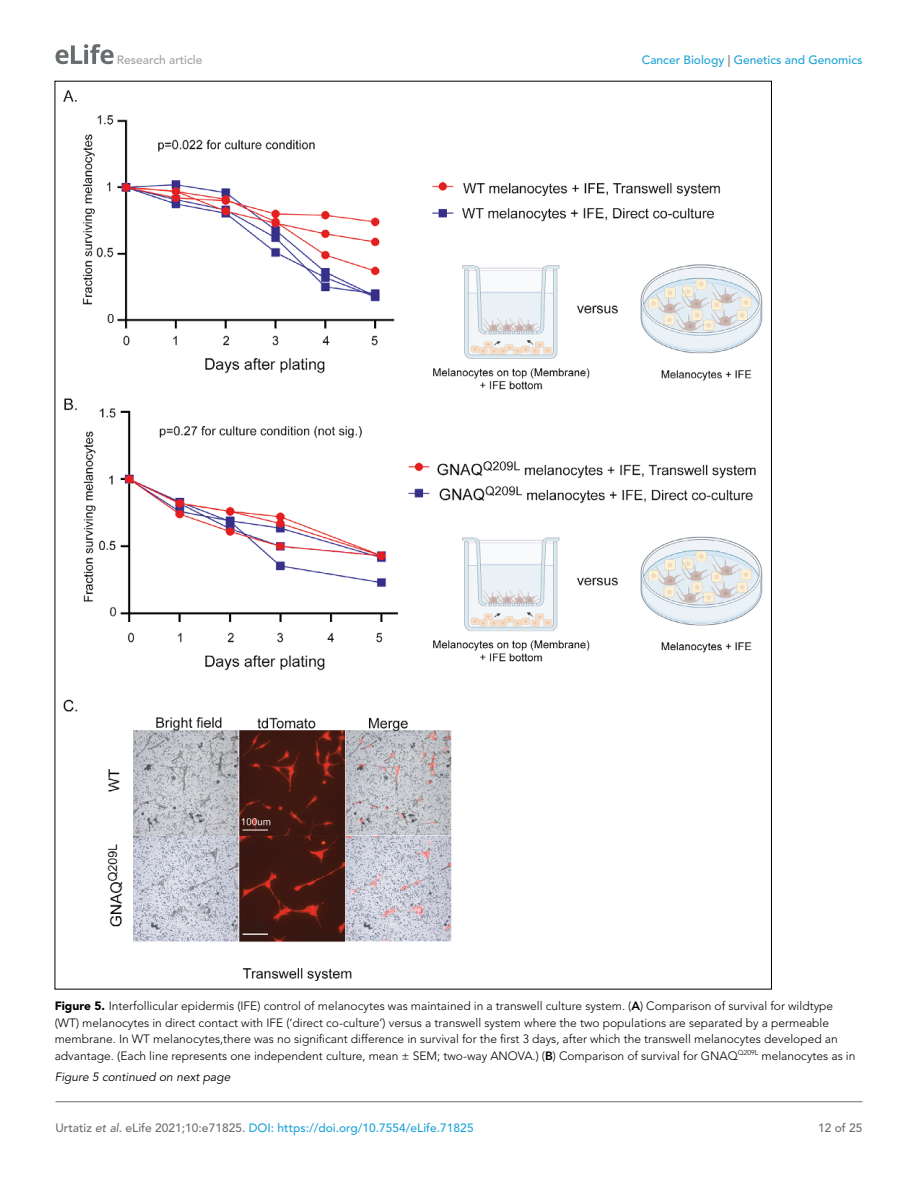
<style>
.page{position:relative;width:918px;height:1188px;background:#fff}
.page>*{position:absolute;margin:0;border:0;box-sizing:border-box;transform-origin:0 0}
.t1{font:300 12px/16.5px "Avenir LT Std";color:#000}
.t2{font:500 12px "Avenir LT Std";color:#1ea4d7}
.t3{font:italic 12px "Avenir LT Std";color:#000}
.t4{font:500 12px "Avenir LT Std";color:#a3a09f}
.t5{font:500 12px "Avenir LT Std";color:#6e6e70}
.s1{color:#6e6e70}
.s2{font-weight:900}
.s3{font-weight:800}
.s4{font-style:italic;color:#6e6e70}
</style>
<div class="page">
<svg style="left:56px;top:44px;width:58px;height:20px"></svg>
<hr style="left:56px;top:1101px;width:806px;height:1px;background:#6e6e70">
<img style="left:64px;top:90px;width:698px;height:890px">
<p class="t4" style="left:117px;top:53px;width:87px">Research article</p>
<p class="t2" style="left:642px;top:53px;width:222px">Cancer Biology <span class="s1">|</span> Genetics and Genomics</p>
<p class="t1" style="left:55px;top:998px;width:802px"><span class="s2">Figure 5.</span> Interfollicular epidermis (IFE) control of melanocytes was maintained in a transwell culture system. (<span class="s3">A</span>) Comparison of survival for wildtype (WT) melanocytes in direct contact with IFE (‘direct co-culture’) versus a transwell system where the two populations are separated by a permeable membrane. In WT melanocytes,there was no significant difference in survival for the first 3 days, after which the transwell melanocytes developed an advantage. (Each line represents one independent culture, mean ± SEM; two-way ANOVA.) (<span class="s3">B</span>) Comparison of survival for GNAQ<sup>Q209L</sup> melanocytes as in</p>
<p class="t3" style="left:55px;top:1070px;width:177px">Figure 5 continued on next page</p>
<p class="t2" style="left:56px;top:1121px;width:420px"><span class="s1">Urtatiz</span> <span class="s4">et al</span><span class="s1">. eLife 2021;10:e71825.</span> DOI: https://doi.org/10.7554/eLife.71825</p>
<p class="t5" style="left:818px;top:1121px;width:46px">12 of 25</p>
</div>
